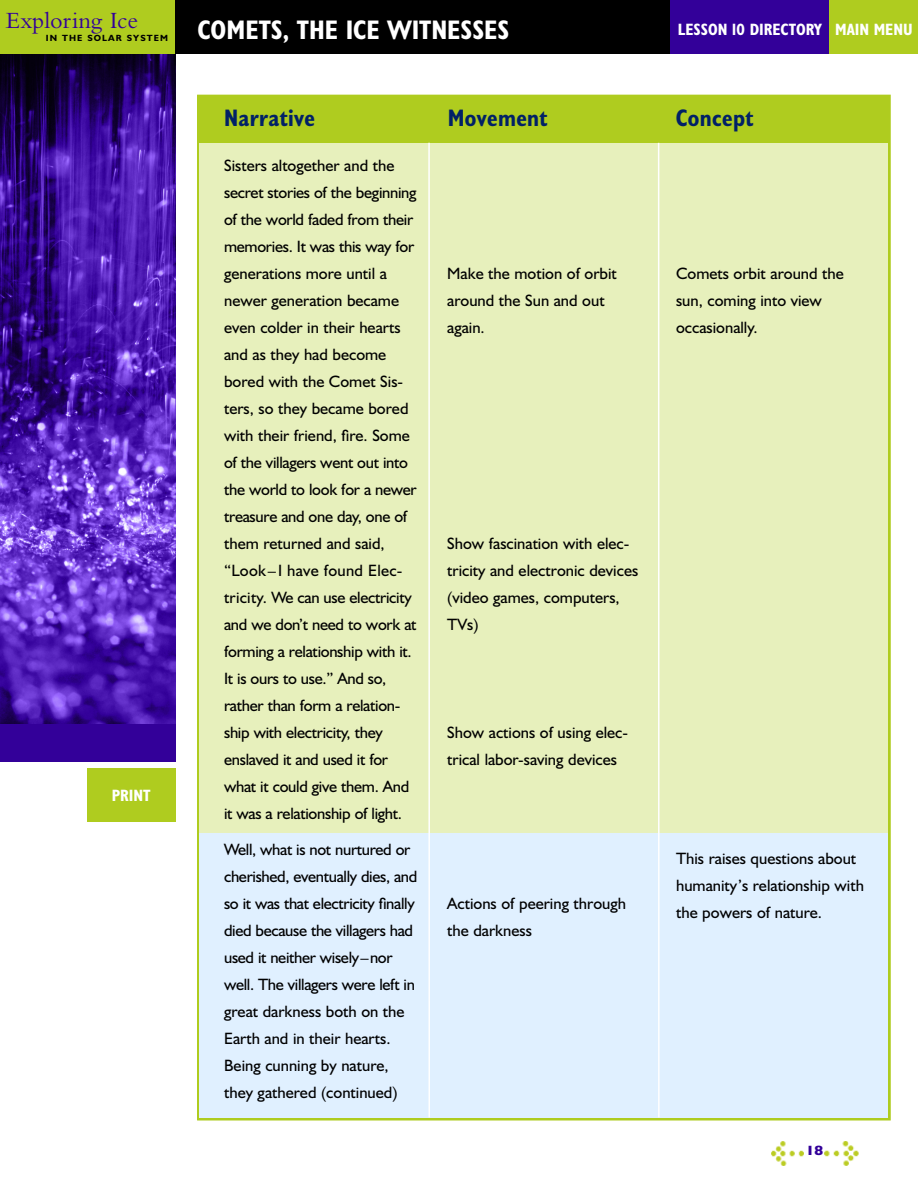
<style>
.page{position:relative;width:918px;height:1188px;background:#fff}
.page>*{position:absolute;margin:0;border:0;box-sizing:border-box;transform-origin:0 0}
.t1{font:700 condensed 27px "Humanist 521 BT";color:#fff}
.t2{font:24.3px "Bembo";color:#309}
.t3{font:700 condensed 24px "Humanist 521 BT";letter-spacing:.015em;color:#012166}
.t4{font:16.5px/27px "Humanist 521 BT";letter-spacing:-.02em;color:#000}
.t5{font:16.5px/27px "Humanist 521 BT";color:#000}
.t6{font:700 condensed 16.5px "Humanist 521 BT";color:#fff}
.t7{font:800 13.5px "Humanist 521 BT";color:#309}
.t8{font:700 9px "Humanist 521 BT";letter-spacing:.125em;color:#000}
</style>
<div class="page">
<div style="left:0;top:0;width:178px;height:54px;background:#afcc1f"></div>
<div style="left:175px;top:0;width:497px;height:54px;background:#000"></div>
<img style="left:0;top:54px;width:176px;height:670px">
<div style="left:0;top:724px;width:176px;height:37px;background:#309"></div>
<div style="left:671px;top:0;width:159px;height:54px;background:#309"></div>
<div style="left:830px;top:0;width:88px;height:54px;background:#afcc1f"></div>
<div style="left:87px;top:768px;width:89px;height:54px;background:#afcc1f"></div>
<img style="left:825px;top:1141px;width:34px;height:25px">
<img style="left:771px;top:1141px;width:33px;height:24px">
<div style="left:198px;top:95px;width:692px;height:1025px;background:#afcc1f"></div>
<div style="left:200px;top:143px;width:688px;height:975px;background:#e7f0bc"></div>
<div style="left:200px;top:833px;width:688px;height:284px;background:#e0f0ff"></div>
<hr style="left:428px;top:143px;width:2px;height:974px;background:#fff">
<hr style="left:658px;top:143px;width:2px;height:974px;background:#fff">
<h2 class="t2" style="left:6px;top:12px;width:134px">Exploring Ice</h2>
<p class="t8" style="left:46px;top:35px;width:124px">IN THE SOLAR SYSTEM</p>
<p class="t6" style="left:112px;top:790px;width:40px">PRINT</p>
<h1 class="t1" style="left:197px;top:21px;width:314px">COMETS, THE ICE WITNESSES</h1>
<p class="t6" style="left:678px;top:23px;width:236px">LESSON 10 DIRECTORY MAIN MENU</p>
<h3 class="t3" style="left:224px;top:110px;width:92px">Narrative</h3>
<h3 class="t3" style="left:448px;top:110px;width:101px">Movement</h3>
<h3 class="t3" style="left:676px;top:110px;width:79px">Concept</h3>
<p class="t4" style="left:224px;top:154px;width:194px">Sisters altogether and the secret stories of the beginning of the world faded from their memories. It was this way for generations more until a newer generation became even colder in their hearts and as they had become bored with the Comet Sis&shy;ters, so they became bored with their friend, fire. Some of the villagers went out into the world to look for a newer treasure and one day, one of them returned and said, “Look–I have found Elec&shy;tricity. We can use electricity and we don’t need to work at forming a relationship with it.<br>It is ours to use.” And so, rather than form a relation&shy;ship with electricity, they enslaved it and used it for what it could give them. And it was a relationship of light.</p>
<p class="t4" style="left:224px;top:838px;width:195px">Well, what is not nurtured or cherished, eventually dies, and so it was that electricity finally died because the villagers had used it neither wisely–nor well. The villagers were left in great darkness both on the<br>Earth and in their hearts.<br>Being cunning by nature, they gathered (continued)</p>
<p class="t5" style="left:676px;top:262px;width:169px">Comets orbit around the sun, coming into view occasionally.</p>
<p class="t5" style="left:447px;top:262px;width:171px">Make the motion of orbit around the Sun and out again.</p>
<p class="t5" style="left:447px;top:532px;width:193px">Show fascination with elec&shy;tricity and electronic devices (video games, computers,<br>TVs)</p>
<p class="t5" style="left:447px;top:721px;width:182px">Show actions of using elec&shy;trical labor-saving devices</p>
<p class="t5" style="left:676px;top:847px;width:189px">This raises questions about humanity’s relationship with the powers of nature.</p>
<p class="t5" style="left:447px;top:892px;width:180px">Actions of peering through the darkness</p>
<p class="t7" style="left:806px;top:1146px;width:19px">18</p>
</div>
